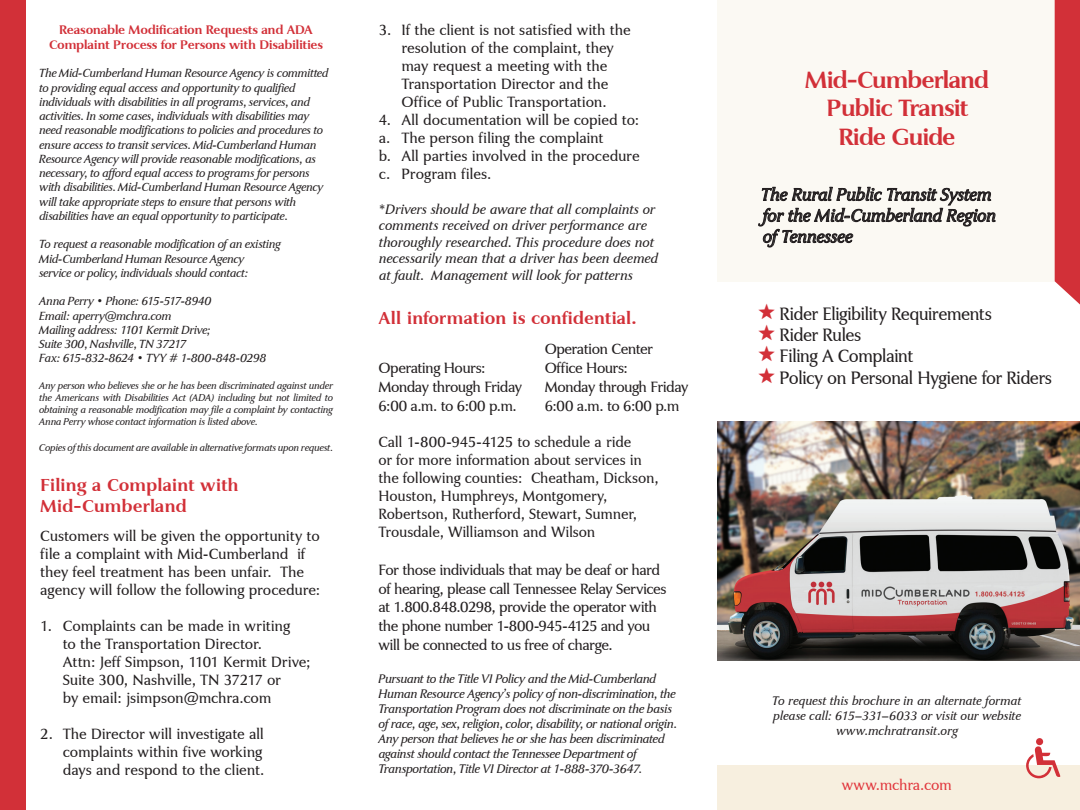
<style>
.page{position:relative;width:1080px;height:810px;background:#fff}
.page>*{position:absolute;margin:0;border:0;box-sizing:border-box;transform-origin:0 0}
.t1{font:23.75px/28.5px "Jaguar JC Bold";letter-spacing:-.06em;color:#d23038;text-align:center}
.t2{font:18.12px/21.2px "Jaguar JC Book";letter-spacing:-.04em;color:#231f20}
.t3{font:italic 17.5px/21px "Jaguar JC Book";letter-spacing:-.015em;color:#231f20}
.t4{font:17.5px/21px "Jaguar JC Bold";letter-spacing:-.015em;color:#d23038}
.t5{font:15px/18px "Jaguar JC Book";letter-spacing:-.015em;color:#231f20}
.t6{font:15px/18.8px "Jaguar JC Book";letter-spacing:-.04em;color:#231f20}
.t7{font:15px "Jaguar JC Book";letter-spacing:-.035em;color:#231f20}
.t8{font:15px "Jaguar JC Book";letter-spacing:-.01em;color:#e1373d}
.t9{font:italic 13.75px/16.5px "Jaguar JC Book";letter-spacing:-.005em;color:#231f20}
.t10{font:italic 12.5px/15px "Jaguar JC Book";letter-spacing:-.03em;color:#231f20}
.t11{font:italic 12.5px/15px "Jaguar JC Book";letter-spacing:-.005em;color:#231f20;text-align:center}
.t12{font:12.5px/15px "Jaguar JC Bold";letter-spacing:-.03em;color:#d23038;text-align:center}
.t13{font:italic 11.88px/14.2px "Jaguar JC Book";letter-spacing:-.03em;color:#231f20}
.t14{font:italic 10px/12px "Jaguar JC Book";letter-spacing:-.02em;color:#231f20;text-align:justify}
.s1{font-family:"Stars 1";color:#d23038}
</style>
<div class="page">
<div style="left:0;top:0;width:25px;height:810px;background:#d23038"></div>
<div style="left:717px;top:0;width:363px;height:281px;background:#fbf9f3"></div>
<div style="left:1055px;top:0;width:25px;height:305px;background:#d23038"></div>
<div style="left:717px;top:765px;width:363px;height:45px;background:#f7efdf"></div>
<svg style="left:1026px;top:738px;width:34px;height:40px"></svg>
<svg style="left:758px;top:187px;width:238px;height:60px"></svg>
<img style="left:717px;top:422px;width:363px;height:238px">
<p class="t12" style="left:49px;top:22px;width:276px">Reasonable Modification Requests and ADA<br>Complaint Process for Persons with Disabilities</p>
<p class="t13" style="left:39px;top:66px;width:291px">The Mid-Cumberland Human Resource Agency is committed to providing equal access and opportunity to qualified individuals with disabilities in all programs, services, and activities. In some cases, individuals with disabilities may need reasonable modifications to policies and procedures to ensure access to transit services. Mid-Cumberland Human Resource Agency will provide reasonable modifications, as necessary, to afford equal access to programs for persons with disabilities. Mid-Cumberland Human Resource Agency will take appropriate steps to ensure that persons with disabilities have an equal opportunity to participate.</p>
<p class="t13" style="left:39px;top:237px;width:243px">To request a reasonable modification of an existing<br>Mid-Cumberland Human Resource Agency<br>service or policy, individuals should contact:</p>
<p class="t13" style="left:39px;top:294px;width:229px">Anna Perry • Phone: 615-517-8940<br>Email: aperry@mchra.com<br>Mailing address: 1101 Kermit Drive;<br>Suite 300, Nashville, TN 37217<br>Fax: 615-832-8624 • TYY # 1-800-848-0298</p>
<p class="t14" style="left:39px;top:379px;width:295px">Any person who believes she or he has been discriminated against under the Americans with Disabilities Act (ADA) including but not limited to obtaining a reasonable modification may file a complaint by contacting Anna Perry whose contact information is listed above.</p>
<p class="t14" style="left:39px;top:442px;width:295px">Copies of this document are available in alternative formats upon request.</p>
<p class="t4" style="left:40px;top:475px;width:200px">Filing a Complaint with<br>Mid-Cumberland</p>
<p class="t5" style="left:40px;top:527px;width:282px">Customers will be given the opportunity to file a complaint with Mid-Cumberland if they feel treatment has been unfair. The agency will follow the following procedure:</p>
<p class="t5" style="left:63px;top:617px;width:249px;text-indent:-22px">1. Complaints can be made in writing<br>to the Transportation Director.<br>Attn: Jeff Simpson, 1101 Kermit Drive; Suite 300, Nashville, TN 37217 or<br>by email: jsimpson@mchra.com</p>
<p class="t5" style="left:63px;top:725px;width:203px;text-indent:-22px">2. The Director will investigate all complaints within five working days and respond to the client.</p>
<p class="t5" style="left:379px;top:22px;width:253px;text-align:center">3. If the client is not satisfied with the resolution of the complaint, they<br>may request a meeting with the Transportation Director and the<br>Office of Public Transportation.</p>
<p class="t5" style="left:379px;top:112px;width:262px">4. All documentation will be copied to: a. The person filing the complaint<br>b. All parties involved in the procedure c. Program files.</p>
<p class="t9" style="left:379px;top:201px;width:281px">*Drivers should be aware that all complaints or comments received on driver performance are thoroughly researched. This procedure does not necessarily mean that a driver has been deemed at fault. Management will look for patterns</p>
<p class="t4" style="left:378px;top:308px;width:259px">All information is confidential.</p>
<p class="t7" style="left:545px;top:340px;width:110px">Operation Center</p>
<p class="t7" style="left:378px;top:359px;width:109px">Operating Hours:</p>
<p class="t5" style="left:545px;top:359px;width:85px">Office Hours:</p>
<p class="t6" style="left:378px;top:377px;width:145px">Monday through Friday</p>
<p class="t6" style="left:545px;top:377px;width:145px">Monday through Friday</p>
<p class="t5" style="left:378px;top:397px;width:140px">6:00 a.m. to 6:00 p.m.</p>
<p class="t5" style="left:545px;top:397px;width:136px">6:00 a.m. to 6:00 p.m</p>
<p class="t5" style="left:378px;top:433px;width:282px">Call 1-800-945-4125 to schedule a ride<br>or for more information about services in the following counties: Cheatham, Dickson, Houston, Humphreys, Montgomery, Robertson, Rutherford, Stewart, Sumner, Trousdale, Williamson and Wilson</p>
<p class="t6" style="left:378px;top:560px;width:290px">For those individuals that may be deaf or hard of hearing, please call Tennessee Relay Services at 1.800.848.0298, provide the operator with the phone number 1-800-945-4125 and you will be connected to us free of charge.</p>
<p class="t10" style="left:378px;top:671px;width:300px">Pursuant to the Title VI Policy and the Mid-Cumberland Human Resource Agency’s policy of non-discrimination, the Transportation Program does not discriminate on the basis of race, age, sex, religion, color, disability, or national origin.<br>Any person that believes he or she has been discriminated against should contact the Tennessee Department of Transportation, Title VI Director at 1-888-370-3647.</p>
<h1 class="t1" style="left:805px;top:66px;width:186px">Mid-Cumberland<br>Public Transit<br>Ride Guide</h1>
<p class="t3" style="left:761px;top:184px;width:237px">The Rural Public Transit System for the Mid-Cumberland Region of Tennessee</p>
<p class="t2" style="left:758px;top:303px;width:296px"><span class="s1">*</span> Rider Eligibility Requirements<br><span class="s1">*</span> Rider Rules<br><span class="s1">*</span> Filing A Complaint<br><span class="s1">*</span> Policy on Personal Hygiene for Riders</p>
<p class="t11" style="left:772px;top:694px;width:251px">To request this brochure in an alternate format please call: 615–331–6033 or visit our website www.mchratransit.org</p>
<p class="t8" style="left:842px;top:776px;width:112px">www.mchra.com</p>
</div>
